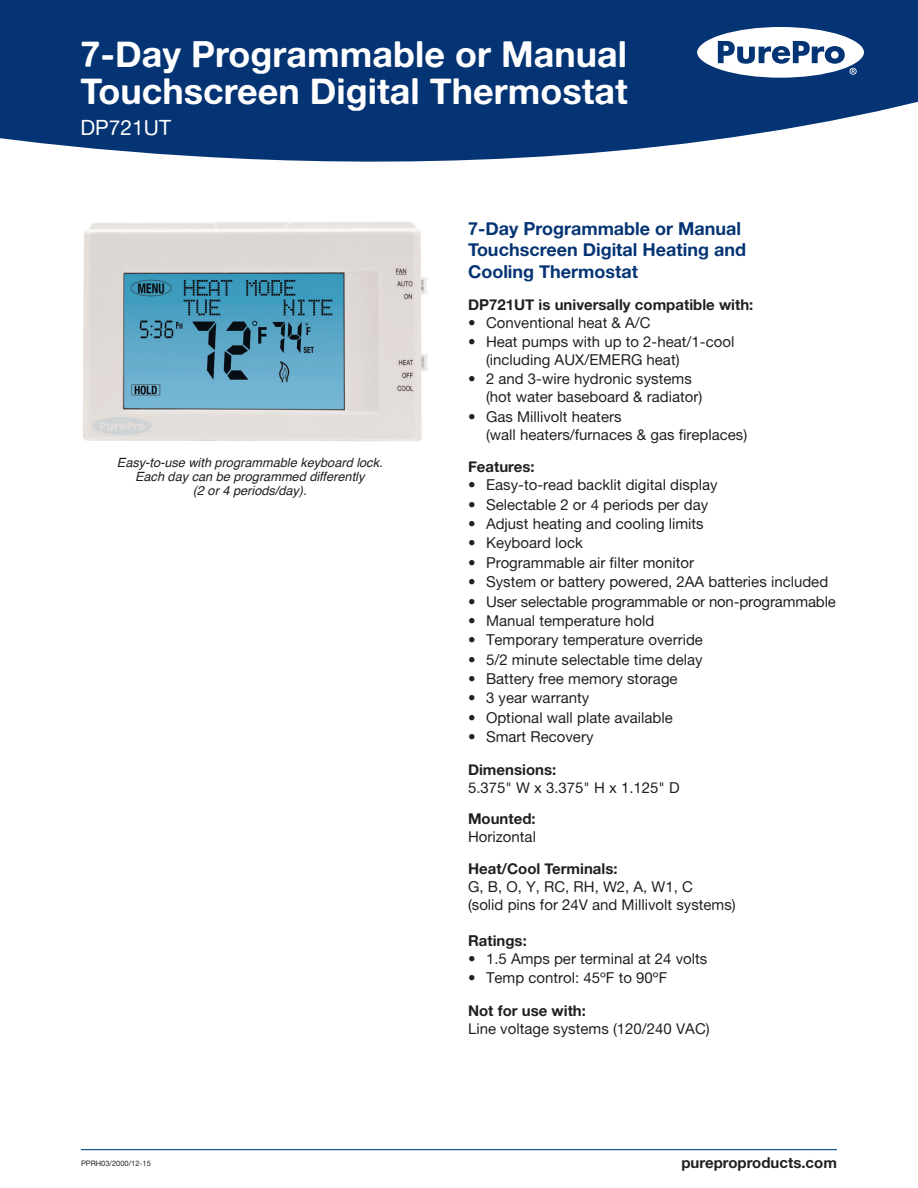
<style>
.page{position:relative;width:918px;height:1188px;background:#fff}
.page>*{position:absolute;margin:0;border:0;box-sizing:border-box;transform-origin:0 0}
.Header_in_Swoop{font:36px/37.5px "Alte Haas Grotesk Bold";color:#fff}
.Subhead-Model____in{font:21px "Alte Haas Grotesk";color:#fff}
.Heading{font:18px/21.6px "Alte Haas Grotesk Bold";color:#053474}
.Body_text{font:15px/18px "Alte Haas Grotesk";color:#231f20}
.Bold_header{font:15px "Alte Haas Grotesk Bold";color:#231f20}
.Bold_header-2{font:15px/18px "Alte Haas Grotesk";color:#231f20}
.Body_text-2{font:15px "Alte Haas Grotesk Bold";color:#231f20}
.t1{font:italic 12.75px/14.2px "Helvetica";color:#231f20;text-align:center}
.t2{font:7.5px "Alte Haas Grotesk";color:#231f20}
.s1{font-family:"Alte Haas Grotesk Bold"}
</style>
<div class="page">
<svg style="left:0;top:0;width:918px;height:162px;background:#1d4781"></svg>
<svg style="left:697px;top:27px;width:167px;height:51px"></svg>
<hr style="left:81px;top:1149px;width:756px;height:1px;background:#004a8d">
<img style="left:83px;top:221px;width:345px;height:221px">
<p class="Header_in_Swoop" style="left:81px;top:34px;width:549px">7-Day Programmable or Manual<br>Touchscreen Digital Thermostat</p>
<p class="Subhead-Model____in" style="left:81px;top:115px;width:92px">DP721UT</p>
<p class="t1" style="left:117px;top:455px;width:267px">Easy-to-use with programmable keyboard lock.<br>Each day can be programmed differently<br>(2 or 4 periods/day).</p>
<p class="Heading" style="left:468px;top:217px;width:280px">7-Day Programmable or Manual<br>Touchscreen Digital Heating and<br>Cooling Thermostat</p>
<p class="Bold_header" style="left:468px;top:295px;width:287px">DP721UT is universally compatible with:</p>
<p class="Body_text" style="left:468px;top:313px;width:184px">• Conventional heat &amp; A/C</p>
<p class="Body_text" style="left:486px;top:332px;width:250px;text-indent:-18px">• Heat pumps with up to 2-heat/1-cool (including AUX/EMERG heat)</p>
<p class="Body_text" style="left:486px;top:370px;width:218px;text-indent:-18px">• 2 and 3-wire hydronic systems (hot water baseboard &amp; radiator)</p>
<p class="Body_text" style="left:486px;top:407px;width:263px;text-indent:-18px">• Gas Millivolt heaters<br>(wall heaters/furnaces &amp; gas fireplaces)</p>
<p class="Bold_header" style="left:468px;top:458px;width:68px">Features:</p>
<p class="Body_text" style="left:468px;top:476px;width:251px">• Easy-to-read backlit digital display</p>
<p class="Body_text" style="left:468px;top:495px;width:242px">• Selectable 2 or 4 periods per day</p>
<p class="Body_text" style="left:468px;top:515px;width:237px">• Adjust heating and cooling limits</p>
<p class="Body_text" style="left:468px;top:534px;width:116px">• Keyboard lock</p>
<p class="Body_text" style="left:468px;top:553px;width:228px">• Programmable air filter monitor</p>
<p class="Body_text" style="left:468px;top:573px;width:362px">• System or battery powered, 2AA batteries included</p>
<p class="Body_text" style="left:468px;top:592px;width:369px">• User selectable programmable or non-programmable</p>
<p class="Body_text" style="left:468px;top:611px;width:188px">• Manual temperature hold</p>
<p class="Body_text" style="left:468px;top:631px;width:236px">• Temporary temperature override</p>
<p class="Body_text" style="left:468px;top:650px;width:236px">• 5/2 minute selectable time delay</p>
<p class="Body_text" style="left:468px;top:669px;width:211px">• Battery free memory storage</p>
<p class="Body_text" style="left:468px;top:689px;width:123px">• 3 year warranty</p>
<p class="Body_text" style="left:468px;top:708px;width:206px">• Optional wall plate available</p>
<p class="Body_text" style="left:468px;top:727px;width:127px">• Smart Recovery</p>
<p class="Bold_header-2" style="left:468px;top:760px;width:213px"><span class="s1">Dimensions:<br></span>5.375" W x 3.375" H x 1.125" D</p>
<p class="Bold_header-2" style="left:468px;top:810px;width:70px"><span class="s1">Mounted:<br></span>Horizontal</p>
<p class="Bold_header" style="left:468px;top:859px;width:151px">Heat/Cool Terminals:</p>
<p class="Body_text" style="left:468px;top:877px;width:269px">G, B, O, Y, RC, RH, W2, A, W1, C<br>(solid pins for 24V and Millivolt systems)</p>
<p class="Bold_header" style="left:468px;top:931px;width:60px">Ratings:</p>
<p class="Body_text" style="left:468px;top:949px;width:241px">• 1.5 Amps per terminal at 24 volts</p>
<p class="Body_text" style="left:468px;top:969px;width:201px">• Temp control: 45ºF to 90ºF</p>
<p class="Bold_header" style="left:468px;top:1001px;width:120px">Not for use with:</p>
<p class="Body_text" style="left:468px;top:1020px;width:243px">Line voltage systems (120/240 VAC)</p>
<p class="t2" style="left:81px;top:1159px;width:71px">PPRH03/2000/12-15</p>
<p class="Body_text-2" style="left:681px;top:1153px;width:157px">pureproproducts.com</p>
</div>
